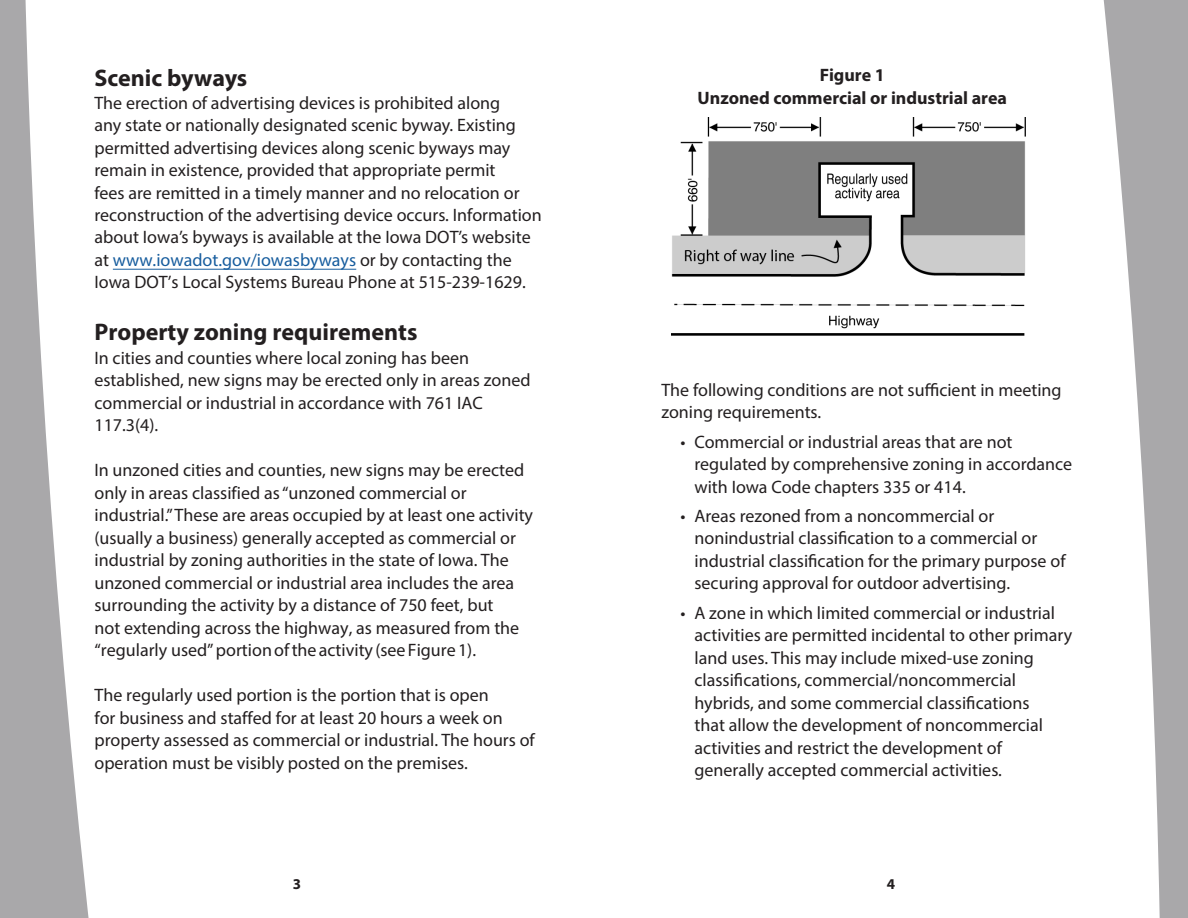
<style>
.page{position:relative;width:1188px;height:918px;background:#fff}
.page>*{position:absolute;margin:0;border:0;box-sizing:border-box;transform-origin:0 0}
.t1{font:700 24px "Myriad Pro";color:#231f20}
.t2{font:18px/22.5px "Myriad Pro";color:#231f20}
.Body_text{font:700 18px "Myriad Pro";color:#231f20}
.t3{font:700 15px "Myriad Pro";color:#231f20}
.s1{color:#175d9e}
</style>
<div class="page">
<img style="left:672px;top:117px;width:353px;height:218px">
<svg style="left:0;top:0;width:113px;height:918px"></svg>
<svg style="left:1103px;top:0;width:85px;height:918px;fill:#a9a8aa"></svg>
<hr style="left:113px;top:269px;width:243px;height:1px;background:#175d9e">
<p class="t1" style="left:94px;top:62px;width:154px">Scenic byways</p>
<p class="t2" style="left:94px;top:91px;width:449px">The erection of advertising devices is prohibited along<br>any state or nationally designated scenic byway. Existing permitted advertising devices along scenic byways may remain in existence, provided that appropriate permit<br>fees are remitted in a timely manner and no relocation or reconstruction of the advertising device occurs. Information about Iowa’s byways is available at the Iowa DOT’s website at <span class="s1">www.iowadot.gov/iowasbyways</span> or by contacting the Iowa DOT’s Local Systems Bureau Phone at 515-239-1629.</p>
<p class="t1" style="left:94px;top:317px;width:324px">Property zoning requirements</p>
<p class="t2" style="left:94px;top:346px;width:438px">In cities and counties where local zoning has been established, new signs may be erected only in areas zoned commercial or industrial in accordance with 761 IAC 117.3(4).</p>
<p class="t2" style="left:94px;top:459px;width:440px">In unzoned cities and counties, new signs may be erected only in areas classified as “unzoned commercial or industrial.” These are areas occupied by at least one activity (usually a business) generally accepted as commercial or industrial by zoning authorities in the state of Iowa. The unzoned commercial or industrial area includes the area surrounding the activity by a distance of 750 feet, but<br>not extending across the highway, as measured from the “regularly used” portion of the activity (see Figure 1).</p>
<p class="t2" style="left:95px;top:684px;width:442px">The regularly used portion is the portion that is open<br>for business and staffed for at least 20 hours a week on property assessed as commercial or industrial. The hours of operation must be visibly posted on the premises.</p>
<p class="Body_text" style="left:820px;top:63px;width:66px">Figure 1</p>
<p class="Body_text" style="left:698px;top:86px;width:311px">Unzoned commercial or industrial area</p>
<p class="t2" style="left:662px;top:378px;width:402px">The following conditions are not sufficient in meeting zoning requirements.</p>
<p class="t2" style="left:694px;top:430px;width:379px;text-indent:-14px">• Commercial or industrial areas that are not regulated by comprehensive zoning in accordance with Iowa Code chapters 335 or 414.</p>
<p class="t2" style="left:694px;top:504px;width:373px;text-indent:-14px">• Areas rezoned from a noncommercial or nonindustrial classification to a commercial or industrial classification for the primary purpose of securing approval for outdoor advertising.</p>
<p class="t2" style="left:694px;top:601px;width:379px;text-indent:-14px">• A zone in which limited commercial or industrial activities are permitted incidental to other primary land uses. This may include mixed-use zoning classifications, commercial/noncommercial hybrids, and some commercial classifications<br>that allow the development of noncommercial activities and restrict the development of generally accepted commercial activities.</p>
<p class="t3" style="left:293px;top:874px;width:10px">3</p>
<p class="t3" style="left:887px;top:874px;width:10px">4</p>
</div>
